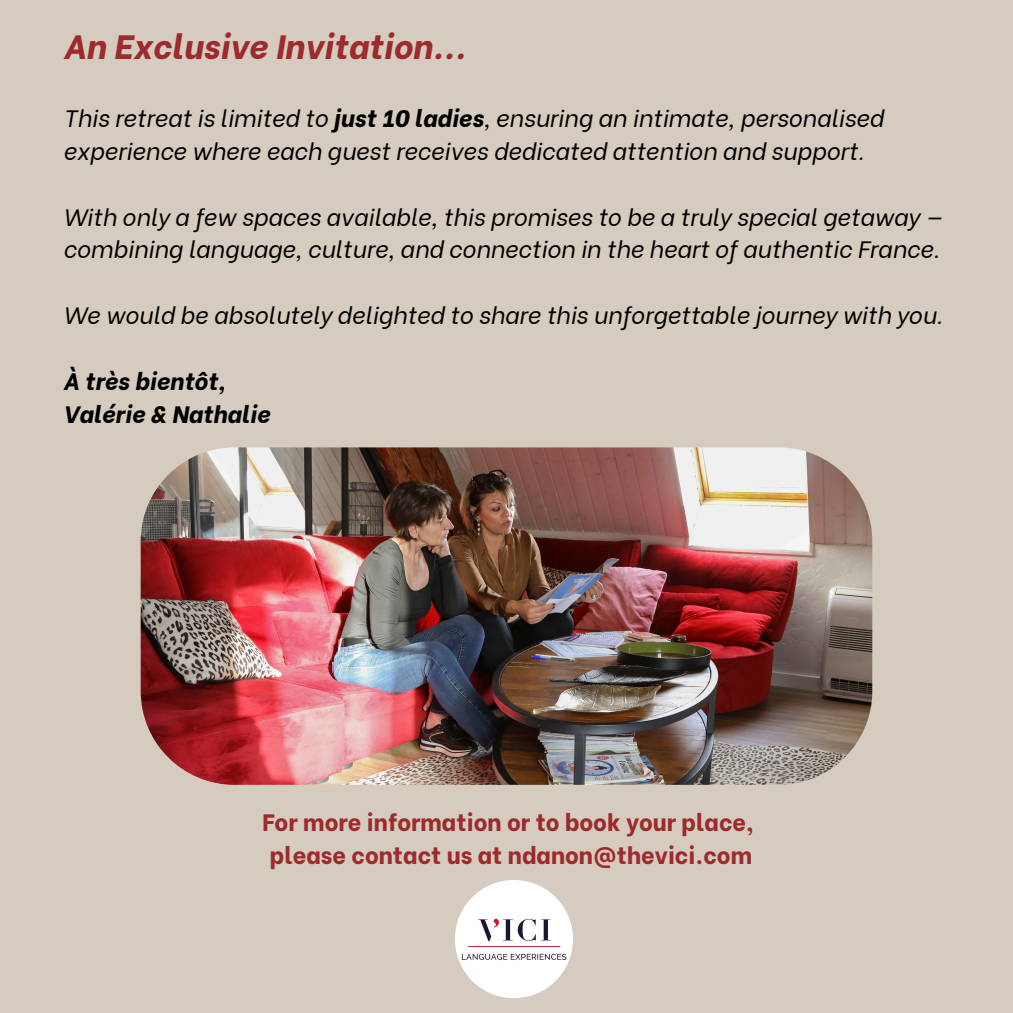
<style>
.page{position:relative;width:1013px;height:1013px;background:#fff}
.page>*{position:absolute;margin:0;border:0;box-sizing:border-box;transform-origin:0 0}
.t1{font:italic 800 33.62px "Be Vietnam";color:#9d2a2c}
.t2{font:italic 23.62px/32.8px "Be Vietnam";color:#000}
.t3{font:800 23.62px/32.8px "Be Vietnam";color:#9d2a2c;text-align:center}
.t4{font:italic 800 23.62px/32.8px "Be Vietnam";color:#000}
.s1{font-weight:800}
</style>
<div class="page">
<div style="left:0;top:0;width:1012px;height:1012px;background:#d5ccbf"></div>
<img style="left:141px;top:447px;width:731px;height:337px">
<img style="left:455px;top:880px;width:118px;height:118px;border-radius:50%">
<h1 class="t1" style="left:63px;top:18px;width:404px">An Exclusive Invitation...</h1>
<p class="t2" style="left:63px;top:100px;width:821px">This retreat is limited to <span class="s1">just 10 ladies</span>, ensuring an intimate, personalised experience where each guest receives dedicated attention and support.</p>
<p class="t2" style="left:63px;top:198px;width:881px">With only a few spaces available, this promises to be a truly special getaway — combining language, culture, and connection in the heart of authentic France.</p>
<p class="t2" style="left:63px;top:297px;width:881px">We would be absolutely delighted to share this unforgettable journey with you.</p>
<h2 class="t4" style="left:63px;top:362px;width:208px">À très bientôt,<br>Valérie &amp; Nathalie</h2>
<p class="t3" style="left:262px;top:804px;width:493px">For more information or to book your place, please contact us at ndanon@thevici.com</p>
</div>
